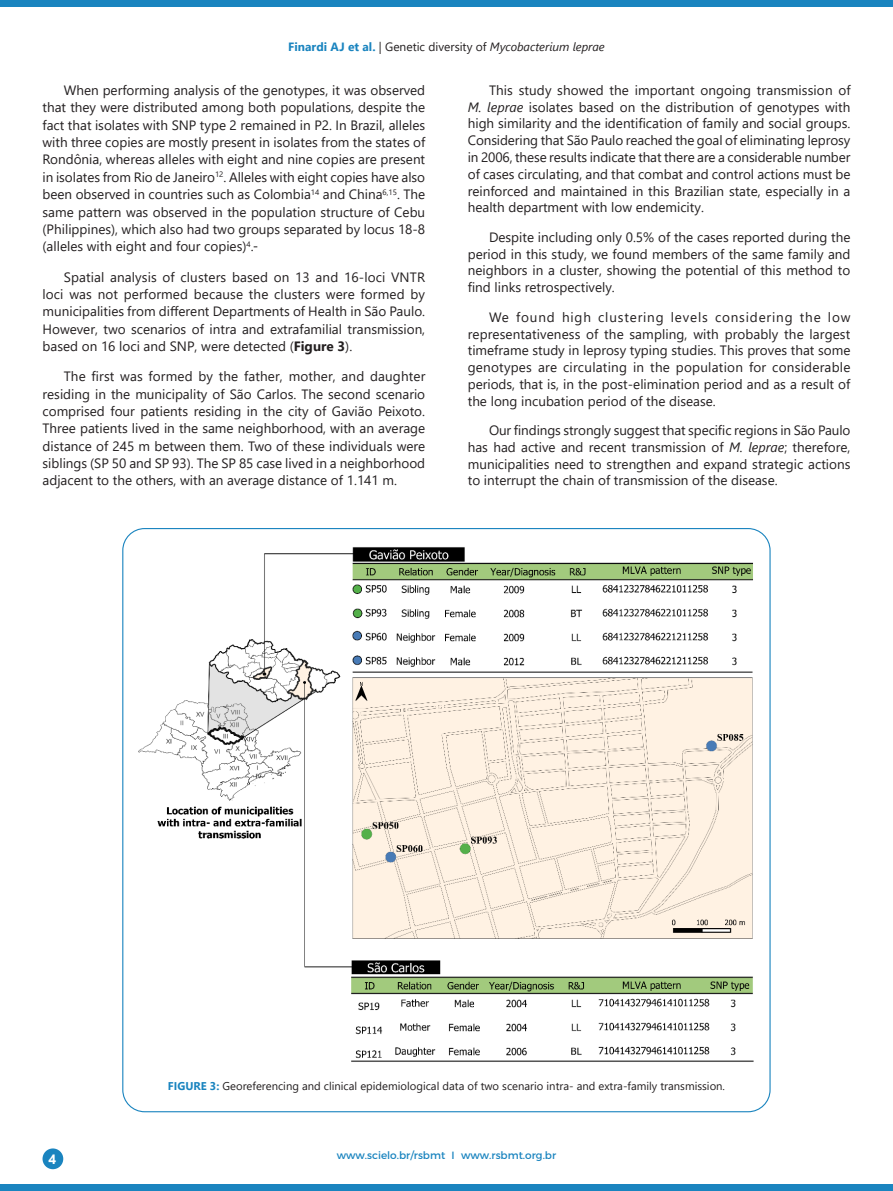
<style>
.page{position:relative;width:893px;height:1191px;background:#fff}
.page>*{position:absolute;margin:0;border:0;box-sizing:border-box;transform-origin:0 0}
.normal_1_5{font:13.5px/17.4px "Segoe UI";color:#231f20;text-align:justify}
.t1{font:700 13.5px "Ebrima";color:#fff}
.cabecalho{font:12px "Segoe UI";color:#231f20}
.FIGURA{font:11.25px "Segoe UI";color:#231f20}
.t2{font:10.5px "Montserrat";color:#1a84bf}
.s1{font-weight:700;color:#1a84bf}
.s2{font-style:italic}
.s3{font-weight:700}
</style>
<div class="page">
<div style="left:43px;top:1148px;width:20px;height:21px;background:#1a84bf;border-radius:50%"></div>
<div style="left:0;top:0;width:893px;height:6px;background:#1a84bf"></div>
<div style="left:0;top:1184px;width:893px;height:7px;background:#1a84bf"></div>
<img style="left:138px;top:547px;width:616px;height:515px">
<p class="cabecalho" style="left:288px;top:36px;width:318px"><span class="s1">Finardi AJ et al.</span> | Genetic diversity of <span class="s2">Mycobacterium leprae</span></p>
<p class="normal_1_5" style="left:43px;top:80px;width:384px;text-indent:21px">When performing analysis of the genotypes, it was observed that they were distributed among both populations, despite the fact that isolates with SNP type 2 remained in P2. In Brazil, alleles with three copies are mostly present in isolates from the states of Rondônia, whereas alleles with eight and nine copies are present in isolates from Rio de Janeiro<sup>12</sup>. Alleles with eight copies have also been observed in countries such as Colombia<sup>14</sup> and China<sup>6,15</sup>. The same pattern was observed in the population structure of Cebu (Philippines), which also had two groups separated by locus 18-8 (alleles with eight and four copies)<sup>4</sup>.</p>
<p class="normal_1_5" style="left:43px;top:267px;width:384px;text-indent:21px">Spatial analysis of clusters based on 13 and 16-loci VNTR loci was not performed because the clusters were formed by municipalities from different Departments of Health in São Paulo.<br>However, two scenarios of intra and extrafamilial transmission, based on 16 loci and SNP, were detected (<span class="s3">Figure 3</span>).</p>
<p class="normal_1_5" style="left:43px;top:366px;width:384px;text-indent:21px">The first was formed by the father, mother, and daughter residing in the municipality of São Carlos. The second scenario comprised four patients residing in the city of Gavião Peixoto.<br>Three patients lived in the same neighborhood, with an average distance of 245 m between them. Two of these individuals were siblings (SP 50 and SP 93). The SP 85 case lived in a neighborhood adjacent to the others, with an average distance of 1.141 m.</p>
<p class="normal_1_5" style="left:468px;top:80px;width:384px;line-height:16.8px;text-indent:21px">This study showed the important ongoing transmission of <span class="s2">M. leprae</span> isolates based on the distribution of genotypes with high similarity and the identification of family and social groups.<br>Considering that São Paulo reached the goal of eliminating leprosy in 2006, these results indicate that there are a considerable number of cases circulating, and that combat and control actions must be reinforced and maintained in this Brazilian state, especially in a health department with low endemicity.</p>
<p class="normal_1_5" style="left:468px;top:227px;width:384px;line-height:16.8px;text-indent:21px">Despite including only 0.5% of the cases reported during the period in this study, we found members of the same family and neighbors in a cluster, showing the potential of this method to find links retrospectively.</p>
<p class="normal_1_5" style="left:468px;top:307px;width:384px;line-height:16.8px;text-indent:21px">We found high clustering levels considering the low representativeness of the sampling, with probably the largest timeframe study in leprosy typing studies. This proves that some genotypes are circulating in the population for considerable periods, that is, in the post-elimination period and as a result of the long incubation period of the disease.</p>
<p class="normal_1_5" style="left:468px;top:421px;width:384px;line-height:16.8px;text-indent:21px">Our findings strongly suggest that specific regions in São Paulo has had active and recent transmission of <span class="s2">M. leprae</span>; therefore, municipalities need to strengthen and expand strategic actions to interrupt the chain of transmission of the disease.</p>
<p class="FIGURA" style="left:168px;top:1075px;width:559px"><span class="s1">FIGURE 3:</span> Georeferencing and clinical epidemiological data of two scenario intra- and extra-family transmission.</p>
<p class="t1" style="left:48px;top:1148px;width:9px">4</p>
<p class="t2" style="left:337px;top:1146px;width:221px">www.scielo.br/rsbmt I www.rsbmt.org.br</p>
</div>
